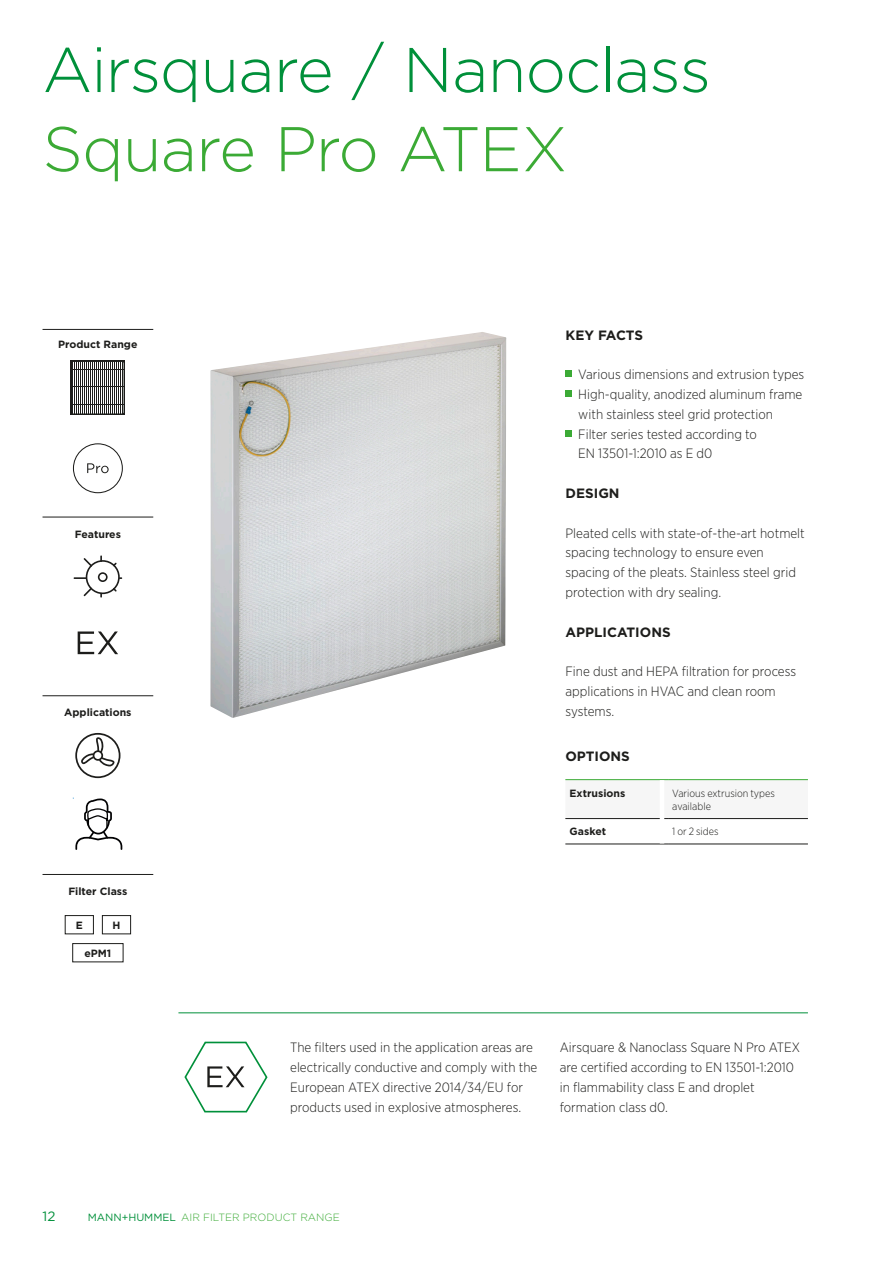
<style>
.page{position:relative;width:893px;height:1263px;background:#fff}
.page>*{position:absolute;margin:0;border:0;box-sizing:border-box;transform-origin:0 0}
.t1{font:300 63px "Gotham";letter-spacing:-.015em;color:#00903a}
.t2{font:300 63px "Gotham";letter-spacing:-.015em;color:#3baa35}
.t3{font:300 13.5px/19.8px "Gotham Narrow";color:#1d1d1b}
.t4{font:700 13.5px "Gotham";color:#1d1d1b}
.t5{font:13.5px "Gotham";color:#00903a}
.t6{font:700 10.5px "Gotham";color:#1d1d1b}
.t7{font:300 10.5px/13.5px "Gotham Narrow";color:#1d1d1b}
.t8{font:300 10.5px "Gotham";color:#3baa35}
.s1{font-weight:400;color:#00903a}
</style>
<div class="page">
<hr style="left:43px;top:329px;width:110px;height:1px;background:#1d1d1b">
<div style="left:65px;top:915px;width:29px;height:19px;border:1px solid #1d1d1b"></div>
<div style="left:102px;top:915px;width:29px;height:19px;border:1px solid #1d1d1b"></div>
<div style="left:565px;top:780px;width:243px;height:40px;background:#f6f6f6"></div>
<hr style="left:565px;top:779px;width:103px;height:1px;background:#3baa35">
<hr style="left:668px;top:779px;width:140px;height:1px;background:#3baa35">
<hr style="left:565px;top:818px;width:103px;height:1px;background:#1d1d1b">
<hr style="left:668px;top:818px;width:140px;height:1px;background:#1d1d1b">
<hr style="left:565px;top:843px;width:103px;height:1px;background:#1d1d1b">
<hr style="left:668px;top:843px;width:140px;height:1px;background:#1d1d1b">
<hr style="left:660px;top:780px;width:4px;height:63px;background:#fff">
<img style="left:210px;top:332px;width:296px;height:386px">
<svg style="left:566px;top:371px;width:6px;height:6px"></svg>
<svg style="left:566px;top:391px;width:6px;height:6px"></svg>
<svg style="left:566px;top:430px;width:6px;height:6px"></svg>
<div style="left:72px;top:943px;width:51px;height:19px;border:1px solid #1d1d1b"></div>
<hr style="left:43px;top:517px;width:110px;height:1px;background:#1d1d1b">
<hr style="left:43px;top:695px;width:110px;height:1px;background:#1d1d1b">
<hr style="left:43px;top:874px;width:110px;height:1px;background:#1d1d1b">
<svg style="left:70px;top:360px;width:55px;height:55px;fill:#1d1d1b"></svg>
<svg style="left:119px;top:362px;width:5px;height:51px"></svg>
<hr style="left:122px;top:361px;width:1px;height:53px;background:#1d1d1b">
<hr style="left:120px;top:361px;width:1px;height:53px;background:#1d1d1b">
<hr style="left:72px;top:370px;width:52px;height:1px;background:#1d1d1b">
<hr style="left:72px;top:387px;width:52px;height:1px;background:#1d1d1b">
<hr style="left:72px;top:405px;width:52px;height:1px;background:#1d1d1b">
<svg style="left:73px;top:798px;width:49px;height:52px"></svg>
<svg style="left:75px;top:733px;width:45px;height:45px"></svg>
<svg style="left:78px;top:631px;width:40px;height:23px"></svg>
<svg style="left:74px;top:555px;width:48px;height:43px"></svg>
<svg style="left:73px;top:443px;width:50px;height:50px"></svg>
<hr style="left:178px;top:1012px;width:630px;height:1px;background:#00903a">
<svg style="left:184px;top:1041px;width:84px;height:72px"></svg>
<h1 class="t1" style="left:43px;top:30px;width:670px">Airsquare / Nanoclass</h1>
<h1 class="t2" style="left:43px;top:109px;width:526px">Square Pro ATEX</h1>
<p class="t6" style="left:58px;top:337px;width:81px">Product Range</p>
<p class="t6" style="left:75px;top:527px;width:48px">Features</p>
<p class="t6" style="left:64px;top:705px;width:69px">Applications</p>
<p class="t6" style="left:68px;top:884px;width:60px">Filter Class</p>
<p class="t6" style="left:76px;top:918px;width:9px">E</p>
<p class="t6" style="left:112px;top:918px;width:9px">H</p>
<p class="t6" style="left:84px;top:946px;width:28px">ePM1</p>
<p class="t4" style="left:566px;top:326px;width:79px">KEY FACTS</p>
<p class="t3" style="left:578px;top:364px;width:228px">Various dimensions and extrusion types High-quality, anodized aluminum frame with stainless steel grid protection Filter series tested according to<br>EN 13501-1:2010 as E d0</p>
<p class="t4" style="left:566px;top:484px;width:56px">DESIGN</p>
<p class="t3" style="left:566px;top:523px;width:241px">Pleated cells with state-of-the-art hotmelt spacing technology to ensure even spacing of the pleats. Stainless steel grid protection with dry sealing.</p>
<p class="t4" style="left:566px;top:623px;width:107px">APPLICATIONS</p>
<p class="t3" style="left:566px;top:661px;width:232px">Fine dust and HEPA filtration for process applications in HVAC and clean room systems.</p>
<p class="t4" style="left:565px;top:747px;width:66px">OPTIONS</p>
<p class="t6" style="left:570px;top:786px;width:57px">Extrusions</p>
<p class="t7" style="left:672px;top:786px;width:104px">Various extrusion types available</p>
<p class="t6" style="left:570px;top:825px;width:38px">Gasket</p>
<p class="t7" style="left:672px;top:825px;width:48px">1 or 2 sides</p>
<p class="t3" style="left:290px;top:1037px;width:249px">The filters used in the application areas are electrically conductive and comply with the European ATEX directive 2014/34/EU for products used in explosive atmospheres.</p>
<p class="t3" style="left:560px;top:1037px;width:242px">Airsquare &amp; Nanoclass Square N Pro ATEX are certified according to EN 13501-1:2010 in flammability class E and droplet formation class d0.</p>
<p class="t5" style="left:43px;top:1207px;width:14px">12</p>
<p class="t8" style="left:88px;top:1210px;width:253px"><span class="s1">MANN+HUMMEL</span> AIR FILTER PRODUCT RANGE</p>
</div>
